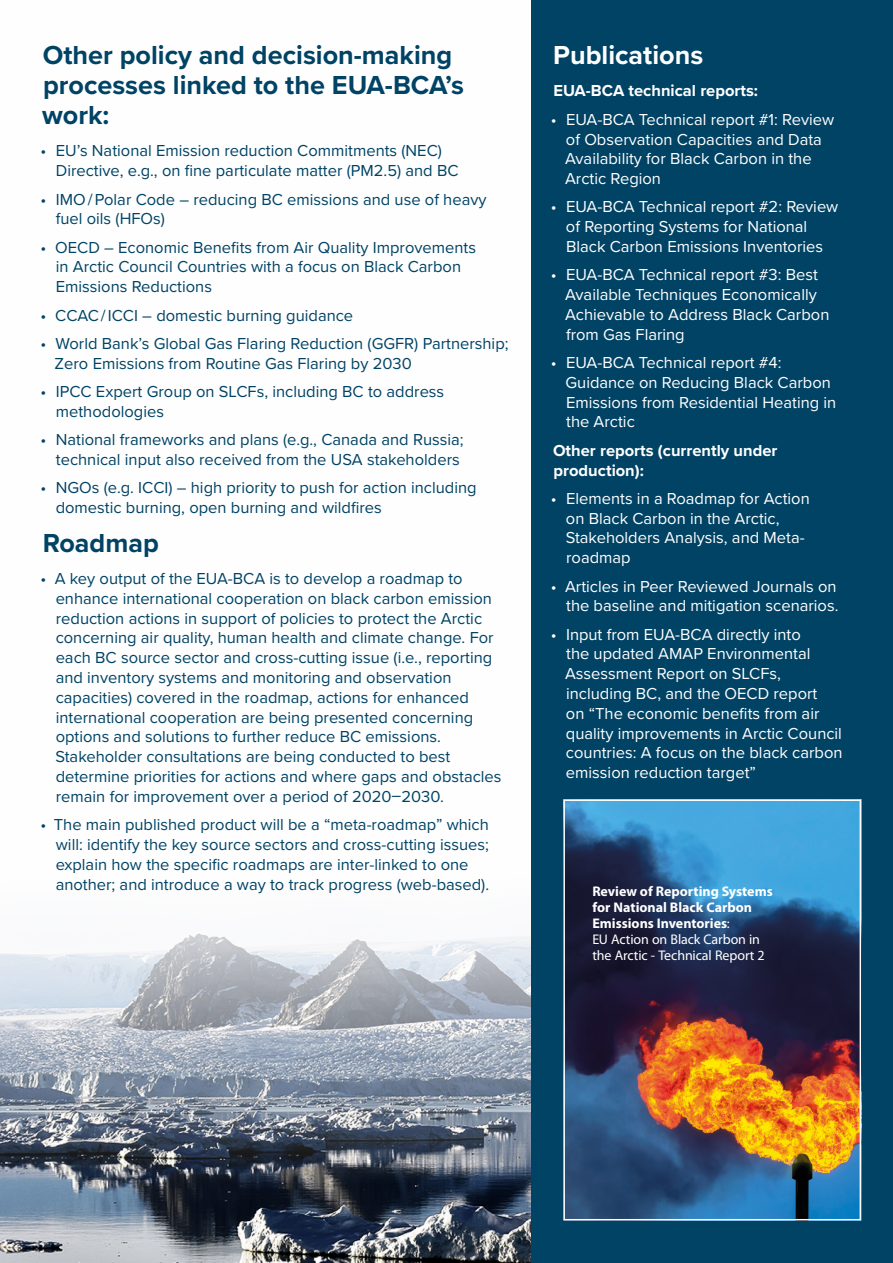
<style>
.page{position:relative;width:893px;height:1263px;background:#fff}
.page>*{position:absolute;margin:0;border:0;box-sizing:border-box;transform-origin:0 0}
.t1{font:700 27px/30px "Proxima Nova";color:#004365}
.t2{font:700 27px "Proxima Nova";color:#fff}
.t3{font:16.5px/19.8px "Proxima Nova";color:#004365}
.t4{font:16.5px/19.8px "Proxima Nova";color:#fff}
.t5{font:700 16.5px/19.8px "Proxima Nova";color:#fff}
.t6{font:700 13.95px/16px "Myriad Pro";color:#fff}
.s1{font-weight:400}
</style>
<div class="page">
<img style="left:0;top:933px;width:531px;height:330px">
<div style="left:531px;top:0;width:362px;height:1263px;background:#004365"></div>
<hr style="left:861px;top:799px;width:1px;height:421px;background:#000">
<hr style="left:563px;top:1220px;width:298px;height:1px;background:#000">
<img style="left:566px;top:802px;width:292px;height:415px">
<div style="left:563px;top:799px;width:298px;height:421px;border:2px solid #fff"></div>
<h1 class="t1" style="left:42px;top:39px;width:423px">Other policy and decision-making processes linked to the EUA-BCA’s work:</h1>
<p class="t3" style="left:56px;top:140px;width:404px;text-indent:-15px">• EU’s National Emission reduction Commitments (NEC)<br>Directive, e.g., on fine particulate matter (PM2.5) and BC</p>
<p class="t3" style="left:56px;top:188px;width:432px;text-indent:-15px">• IMO / Polar Code – reducing BC emissions and use of heavy fuel oils (HFOs)</p>
<p class="t3" style="left:56px;top:236px;width:422px;text-indent:-15px">• OECD – Economic Benefits from Air Quality Improvements in Arctic Council Countries with a focus on Black Carbon<br>Emissions Reductions</p>
<p class="t3" style="left:40px;top:304px;width:314px">• CCAC / ICCI – domestic burning guidance</p>
<p class="t3" style="left:55px;top:333px;width:455px;text-indent:-14px">• World Bank’s Global Gas Flaring Reduction (GGFR) Partnership;<br>Zero Emissions from Routine Gas Flaring by 2030</p>
<p class="t3" style="left:56px;top:381px;width:390px;text-indent:-15px">• IPCC Expert Group on SLCFs, including BC to address methodologies</p>
<p class="t3" style="left:40px;top:429px;width:425px;text-align:right">• National frameworks and plans (e.g., Canada and Russia; technical input also received from the USA stakeholders</p>
<p class="t3" style="left:56px;top:477px;width:422px;text-indent:-15px">• NGOs (e.g. ICCI) – high priority to push for action including domestic burning, open burning and wildfires</p>
<h1 class="t1" style="left:43px;top:527px;width:117px">Roadmap</h1>
<p class="t3" style="left:55px;top:568px;width:448px;text-indent:-15px">• A key output of the EUA-BCA is to develop a roadmap to enhance international cooperation on black carbon emission reduction actions in support of policies to protect the Arctic concerning air quality, human health and climate change. For each BC source sector and cross-cutting issue (i.e., reporting and inventory systems and monitoring and observation capacities) covered in the roadmap, actions for enhanced international cooperation are being presented concerning options and solutions to further reduce BC emissions.<br>Stakeholder consultations are being conducted to best determine priorities for actions and where gaps and obstacles remain for improvement over a period of 2020–2030.</p>
<p class="t3" style="left:56px;top:814px;width:435px;text-indent:-15px">• The main published product will be a “meta-roadmap” which will: identify the key source sectors and cross-cutting issues; explain how the specific roadmaps are inter-linked to one another; and introduce a way to track progress (web-based).</p>
<h1 class="t2" style="left:553px;top:35px;width:152px">Publications</h1>
<p class="t5" style="left:553px;top:81px;width:206px">EUA-BCA technical reports:</p>
<p class="t4" style="left:565px;top:109px;width:271px;text-indent:-14px">• EUA-BCA Technical report #1: Review of Observation Capacities and Data<br>Availability for Black Carbon in the<br>Arctic Region</p>
<p class="t4" style="left:566px;top:196px;width:274px;text-indent:-15px">• EUA-BCA Technical report #2: Review of Reporting Systems for National<br>Black Carbon Emissions Inventories</p>
<p class="t4" style="left:565px;top:264px;width:266px;text-indent:-14px">• EUA-BCA Technical report #3: Best<br>Available Techniques Economically<br>Achievable to Address Black Carbon from Gas Flaring</p>
<p class="t4" style="left:565px;top:352px;width:272px;text-indent:-15px">• EUA-BCA Technical report #4:<br>Guidance on Reducing Black Carbon<br>Emissions from Residential Heating in the Arctic</p>
<p class="t5" style="left:553px;top:440px;width:226px">Other reports (currently under production):</p>
<p class="t4" style="left:566px;top:488px;width:246px;text-indent:-15px">• Elements in a Roadmap for Action on Black Carbon in the Arctic,<br>Stakeholders Analysis, and Meta&shy;roadmap</p>
<p class="t4" style="left:551px;top:575px;width:289px;text-align:right">• Articles in Peer Reviewed Journals on the baseline and mitigation scenarios.</p>
<p class="t4" style="left:565px;top:623px;width:279px;text-indent:-14px">• Input from EUA-BCA directly into<br>the updated AMAP Environmental Assessment Report on SLCFs, including BC, and the OECD report<br>on “The economic benefits from air quality improvements in Arctic Council countries: A focus on the black carbon emission reduction target”</p>
<p class="t6" style="left:592px;top:884px;width:182px">Review of Reporting Systems for National Black Carbon<br>Emissions Inventories<span class="s1">:<br>EU Action on Black Carbon in the Arctic - Technical Report 2</span></p>
</div>
